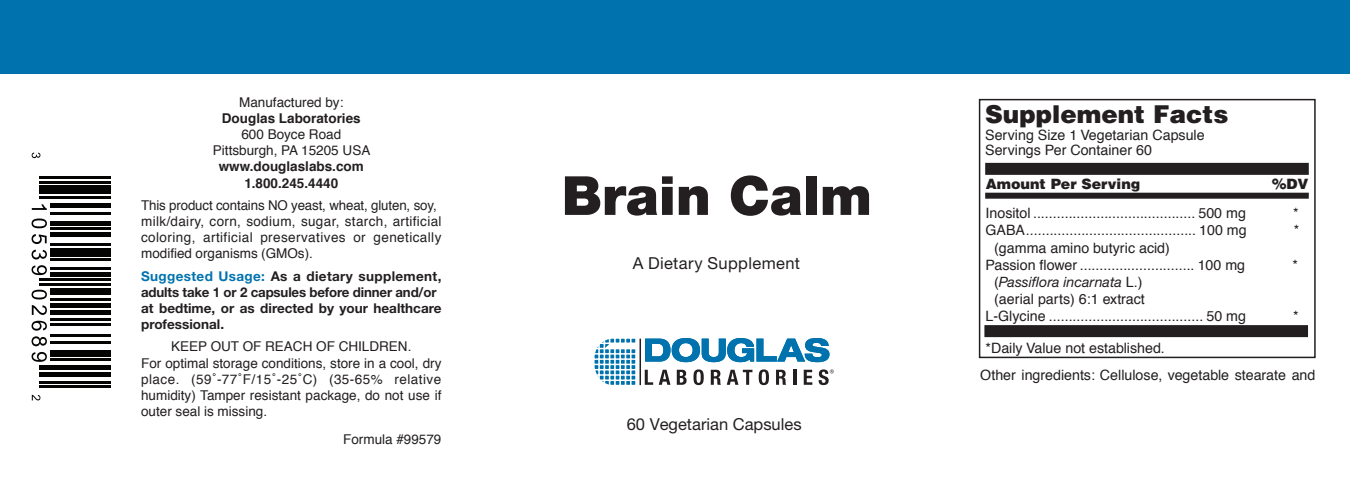
<style>
.page{position:relative;width:1350px;height:486px;background:#fff}
.page>*{position:absolute;margin:0;border:0;box-sizing:border-box;transform-origin:0 0}
.t1{font:900 54px "Helvetica Neue LT Std";color:#231f20}
.t2{font:900 24.6px "Helvetica LT";color:#231f20}
.t3{font:16.5px "Helvetica Neue LT Std";color:#231f20}
.t4{font:16.5px "Helvetica Neue LT Std";letter-spacing:.025em;color:#231f20}
.t5{font:14.4px/17.1px "Helvetica";color:#231f20}
.t6{font:italic 14.4px "Helvetica Neue LT Std";color:#231f20}
.t7{font:900 14.4px "Helvetica LT";color:#231f20}
.t8{font:13.5px/16.2px "Helvetica";color:#231f20;text-align:center}
.t9{font:13.5px/16.2px "Helvetica";letter-spacing:.025em;color:#231f20}
.t10{font:700 13.5px/16.2px "Helvetica Neue LT Std";color:#231f20}
.t11{font:700 13.5px/16.2px "Helvetica";color:#231f20;text-align:center}
.s1{color:#0073ae}
.s2{font-family:"Helvetica";font-style:normal}
</style>
<div class="page">
<svg style="left:32px;top:153px;width:8px;height:5px"></svg>
<hr style="left:39px;top:176px;width:72px;height:3px;background:#040503">
<hr style="left:39px;top:181px;width:72px;height:2px;background:#040503">
<div style="left:39px;top:185px;width:72px;height:9px;background:#040503"></div>
<hr style="left:39px;top:197px;width:72px;height:2px;background:#040503">
<div style="left:50px;top:203px;width:61px;height:5px;background:#040503"></div>
<hr style="left:50px;top:212px;width:61px;height:2px;background:#040503">
<svg style="left:32px;top:204px;width:15px;height:6px"></svg>
<hr style="left:50px;top:221px;width:61px;height:4px;background:#040503">
<hr style="left:50px;top:228px;width:61px;height:2px;background:#040503">
<svg style="left:32px;top:219px;width:15px;height:9px"></svg>
<div style="left:50px;top:232px;width:61px;height:5px;background:#040503"></div>
<hr style="left:50px;top:243px;width:61px;height:2px;background:#040503">
<svg style="left:32px;top:234px;width:15px;height:10px"></svg>
<div style="left:50px;top:248px;width:61px;height:9px;background:#040503"></div>
<hr style="left:50px;top:259px;width:61px;height:2px;background:#040503">
<hr style="left:50px;top:268px;width:61px;height:2px;background:#040503">
<div style="left:50px;top:272px;width:61px;height:5px;background:#040503"></div>
<svg style="left:32px;top:250px;width:15px;height:25px"></svg>
<hr style="left:39px;top:279px;width:72px;height:2px;background:#040503">
<hr style="left:39px;top:283px;width:72px;height:2px;background:#040503">
<div style="left:50px;top:288px;width:61px;height:6px;background:#040503"></div>
<hr style="left:50px;top:299px;width:61px;height:2px;background:#040503">
<svg style="left:32px;top:290px;width:15px;height:9px"></svg>
<div style="left:50px;top:303px;width:61px;height:5px;background:#040503"></div>
<hr style="left:50px;top:310px;width:61px;height:4px;background:#040503">
<svg style="left:32px;top:305px;width:15px;height:10px"></svg>
<hr style="left:50px;top:319px;width:61px;height:2px;background:#040503">
<hr style="left:50px;top:323px;width:61px;height:3px;background:#040503">
<hr style="left:50px;top:334px;width:61px;height:3px;background:#040503">
<hr style="left:50px;top:341px;width:61px;height:2px;background:#040503">
<svg style="left:32px;top:321px;width:15px;height:25px"></svg>
<div style="left:50px;top:350px;width:61px;height:7px;background:#040503"></div>
<hr style="left:50px;top:359px;width:61px;height:2px;background:#040503">
<svg style="left:32px;top:352px;width:15px;height:10px"></svg>
<hr style="left:39px;top:366px;width:72px;height:4px;background:#040503">
<div style="left:39px;top:372px;width:72px;height:5px;background:#040503"></div>
<hr style="left:39px;top:381px;width:72px;height:2px;background:#040503">
<hr style="left:39px;top:386px;width:72px;height:2px;background:#040503">
<svg style="left:32px;top:395px;width:8px;height:5px"></svg>
<div style="left:979px;top:99px;width:337px;height:259px;border:2px solid #231f20"></div>
<div style="left:985px;top:163px;width:324px;height:12px;background:#231f20"></div>
<div style="left:985px;top:193px;width:324px;height:6px;background:#231f20"></div>
<div style="left:984px;top:325px;width:324px;height:12px;background:#231f20"></div>
<div style="left:0;top:0;width:1350px;height:74px;background:#0073ae"></div>
<svg style="left:645px;top:370px;width:8px;height:15px"></svg>
<svg style="left:659px;top:370px;width:11px;height:15px"></svg>
<svg style="left:677px;top:370px;width:10px;height:15px"></svg>
<svg style="left:693px;top:369px;width:11px;height:16px"></svg>
<svg style="left:711px;top:370px;width:10px;height:15px"></svg>
<svg style="left:727px;top:370px;width:25px;height:15px"></svg>
<svg style="left:759px;top:369px;width:10px;height:16px"></svg>
<svg style="left:776px;top:370px;width:10px;height:15px"></svg>
<hr style="left:793px;top:370px;width:3px;height:15px;background:#231f20">
<svg style="left:804px;top:370px;width:8px;height:15px"></svg>
<hr style="left:640px;top:339px;width:1px;height:46px;background:#231f20">
<svg style="left:645px;top:338px;width:185px;height:24px"></svg>
<svg style="left:819px;top:369px;width:15px;height:16px"></svg>
<svg style="left:595px;top:339px;width:40px;height:46px"></svg>
<p class="t8" style="left:239px;top:93px;width:106px">Manufactured by:</p>
<p class="t11" style="left:222px;top:109px;width:140px">Douglas Laboratories</p>
<p class="t8" style="left:213px;top:126px;width:159px">600 Boyce Road<br>Pittsburgh, PA 15205 USA</p>
<p class="t11" style="left:219px;top:158px;width:147px">www.douglaslabs.com<br>1.800.245.4440</p>
<p class="t9" style="left:141px;top:197px;width:302px">This product contains NO yeast, wheat, gluten, soy, milk/dairy, corn, sodium, sugar, starch, artificial coloring, artificial preservatives or genetically modified organisms (GMOs).</p>
<p class="t10" style="left:141px;top:267px;width:302px"><span class="s1">Suggested Usage:</span> As a dietary supplement, adults take 1 or 2 capsules before dinner and/or at bedtime, or as directed by your healthcare professional.</p>
<p class="t8" style="left:141px;top:338px;width:302px;text-align:left;text-indent:30px">KEEP OUT OF REACH OF CHILDREN.<br>For optimal storage conditions, store in a cool, dry place. (59˚-77˚F/15˚-25˚C) (35-65% relative humidity) Tamper resistant package, do not use if outer seal is missing.</p>
<p class="t8" style="left:343px;top:431px;width:100px">Formula #99579</p>
<h1 class="t1" style="left:562px;top:163px;width:312px">Brain Calm</h1>
<p class="t4" style="left:633px;top:253px;width:169px">A Dietary Supplement</p>
<p class="t3" style="left:627px;top:414px;width:176px">60 Vegetarian Capsules</p>
<h2 class="t2" style="left:985px;top:98px;width:245px">Supplement Facts</h2>
<p class="t5" style="left:985px;top:127px;width:221px;line-height:15px">Serving Size 1 Vegetarian Capsule<br>Servings Per Container 60</p>
<p class="t7" style="left:986px;top:174px;width:156px">Amount Per Serving</p>
<p class="t7" style="left:1272px;top:174px;width:38px">%DV</p>
<p class="t5" style="left:986px;top:204px;width:262px">Inositol ......................................... 500 mg</p>
<p class="t5" style="left:1293px;top:204px;width:7px">*</p>
<p class="t5" style="left:986px;top:221px;width:263px">GABA........................................... 100 mg</p>
<p class="t5" style="left:1294px;top:221px;width:7px">*</p>
<p class="t5" style="left:986px;top:238px;width:261px;text-indent:9px">(gamma amino butyric acid)<br>Passion flower ............................. 100 mg</p>
<p class="t5" style="left:1292px;top:256px;width:7px">*</p>
<p class="t6" style="left:994px;top:273px;width:150px"><span class="s2">(</span>Passiflora incarnata <span class="s2">L.)</span></p>
<p class="t5" style="left:986px;top:290px;width:262px;text-indent:9px">(aerial parts) 6:1 extract<br>L-Glycine ....................................... 50 mg</p>
<p class="t5" style="left:1293px;top:307px;width:7px">*</p>
<p class="t5" style="left:980px;top:334px;width:337px;line-height:26.7px;text-indent:5px">*Daily Value not established.<br>Other ingredients: Cellulose, vegetable stearate and</p>
</div>
